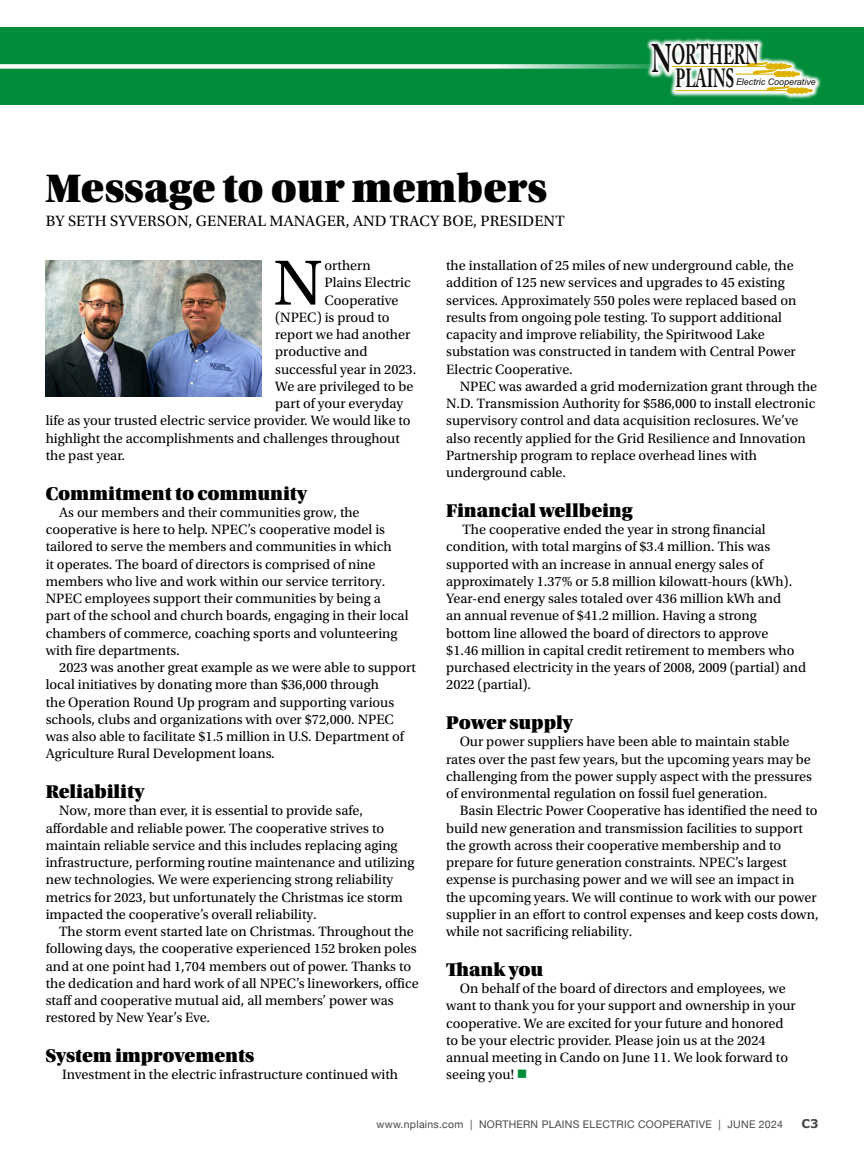
<style>
.page{position:relative;width:864px;height:1161px;background:#fff}
.page>*{position:absolute;margin:0;border:0;box-sizing:border-box;transform-origin:0 0}
.t1{font:67.05px "Utopia Std";color:#000}
.t2{font:42px "Utopia Std Black Headline";color:#000}
.t3{font:700 27.9px "Adobe Caslon Pro";letter-spacing:-.005em;color:#11100e;scale:.58 1}
.t4{font:700 26.1px "Adobe Caslon Pro";color:#11100e;scale:.59 1}
.t5{font:19.5px "Utopia Std Black Headline";color:#000}
.t6{font:15.75px "Utopia Std";letter-spacing:.01em;color:#000}
.t7{font:14.25px/17.2px "Utopia Std";color:#000}
.t8{font:700 12px "Verdana";color:#474747}
.t9{font:10.5px "Helvetica Neue";letter-spacing:.025em;color:#474747}
.t10{font:italic 9.15px "Arial Narrow";color:#11100e;scale:1.19 1}
.s1{font-size:39.6px}
.s2{color:#008c3b}
</style>
<div class="page">
<img style="left:46px;top:261px;width:216px;height:136px">
<div style="left:0;top:28px;width:864px;height:77px;background:#008c3b"></div>
<svg style="left:0;top:64px;width:646px;height:5px;background:#cee9d9"></svg>
<svg style="left:646px;top:38px;width:175px;height:61px"></svg>
<hr style="left:671px;top:66px;width:96px;height:1px;background:#ddb300">
<hr style="left:736px;top:74px;width:40px;height:1px;background:#ddb300">
<hr style="left:675px;top:90px;width:114px;height:1px;background:#ddb300">
<svg style="left:746px;top:62px;width:54px;height:15px"></svg>
<svg style="left:766px;top:86px;width:47px;height:8px"></svg>
<h2 class="t2" style="left:46px;top:166px;width:503px">Message to our members</h2>
<p class="t6" style="left:46px;top:213px;width:520px">BY SETH SYVERSON, GENERAL MANAGER, AND TRACY BOE, PRESIDENT</p>
<h3 class="t3" style="left:652px;top:38px;width:186px"><span class="s1">N</span>ORTHERN</h3>
<h3 class="t4" style="left:675px;top:63px;width:102px">PLAINS</h3>
<p class="t10" style="left:736px;top:76px;width:69px">Electric Cooperative</p>
<h1 class="t1" style="left:273px;top:247px;width:51px">N</h1>
<p class="t7" style="left:325px;top:257px;width:48px">orthern</p>
<p class="t7" style="left:325px;top:274px;width:88px">Plains Electric</p>
<p class="t7" style="left:325px;top:292px;width:76px">Cooperative</p>
<p class="t7" style="left:275px;top:309px;width:116px">(NPEC) is proud to</p>
<p class="t7" style="left:275px;top:326px;width:137px">report we had another</p>
<p class="t7" style="left:275px;top:343px;width:94px">productive and</p>
<p class="t7" style="left:275px;top:361px;width:143px">successful year in 2023.</p>
<p class="t7" style="left:275px;top:378px;width:140px">We are privileged to be</p>
<p class="t7" style="left:275px;top:395px;width:129px">part of your everyday</p>
<p class="t7" style="left:46px;top:412px;width:367px">life as your trusted electric service provider. We would like to</p>
<p class="t7" style="left:46px;top:430px;width:356px">highlight the accomplishments and challenges throughout</p>
<p class="t7" style="left:46px;top:447px;width:81px">the past year.</p>
<h3 class="t5" style="left:46px;top:483px;width:263px">Commitment to community</h3>
<p class="t7" style="left:46px;top:504px;width:364px;text-indent:13px">As our members and their communities grow, the cooperative is here to help. NPEC’s cooperative model is tailored to serve the members and communities in which<br>it operates. The board of directors is comprised of nine members who live and work within our service territory.<br>NPEC employees support their communities by being a part of the school and church boards, engaging in their local chambers of commerce, coaching sports and volunteering with fire departments.</p>
<p class="t7" style="left:46px;top:659px;width:372px;text-indent:13px">2023 was another great example as we were able to support local initiatives by donating more than $36,000 through<br>the Operation Round Up program and supporting various schools, clubs and organizations with over $72,000. NPEC was also able to facilitate $1.5 million in U.S. Department of Agriculture Rural Development loans.</p>
<h3 class="t5" style="left:46px;top:782px;width:100px">Reliability</h3>
<p class="t7" style="left:46px;top:802px;width:370px;text-indent:13px">Now, more than ever, it is essential to provide safe, affordable and reliable power. The cooperative strives to maintain reliable service and this includes replacing aging infrastructure, performing routine maintenance and utilizing new technologies. We were experiencing strong reliability metrics for 2023, but unfortunately the Christmas ice storm impacted the cooperative’s overall reliability.</p>
<p class="t7" style="left:46px;top:923px;width:375px;text-indent:13px">The storm event started late on Christmas. Throughout the following days, the cooperative experienced 152 broken poles and at one point had 1,704 members out of power. Thanks to the dedication and hard work of all NPEC’s lineworkers, office staff and cooperative mutual aid, all members’ power was restored by New Year’s Eve.</p>
<h3 class="t5" style="left:46px;top:1046px;width:210px">System improvements</h3>
<p class="t7" style="left:62px;top:1066px;width:337px">Investment in the electric infrastructure continued with</p>
<p class="t7" style="left:446px;top:257px;width:352px">the installation of 25 miles of new underground cable, the addition of 125 new services and upgrades to 45 existing services. Approximately 550 poles were replaced based on results from ongoing pole testing. To support additional capacity and improve reliability, the Spiritwood Lake substation was constructed in tandem with Central Power Electric Cooperative.</p>
<p class="t7" style="left:446px;top:378px;width:373px;text-indent:13px">NPEC was awarded a grid modernization grant through the N.D. Transmission Authority for $586,000 to install electronic supervisory control and data acquisition reclosures. We’ve also recently applied for the Grid Resilience and Innovation Partnership program to replace overhead lines with underground cable.</p>
<h3 class="t5" style="left:446px;top:500px;width:188px">Financial wellbeing</h3>
<p class="t7" style="left:446px;top:521px;width:361px;text-indent:16px">The cooperative ended the year in strong financial condition, with total margins of $3.4 million. This was supported with an increase in annual energy sales of approximately 1.37% or 5.8 million kilowatt-hours (kWh).<br>Year-end energy sales totaled over 436 million kWh and<br>an annual revenue of $41.2 million. Having a strong<br>bottom line allowed the board of directors to approve<br>$1.46 million in capital credit retirement to members who purchased electricity in the years of 2008, 2009 (partial) and 2022 (partial).</p>
<h3 class="t5" style="left:446px;top:713px;width:128px">Power supply</h3>
<p class="t7" style="left:446px;top:733px;width:367px;text-indent:13px">Our power suppliers have been able to maintain stable rates over the past few years, but the upcoming years may be challenging from the power supply aspect with the pressures of environmental regulation on fossil fuel generation.</p>
<p class="t7" style="left:446px;top:802px;width:374px;text-indent:13px">Basin Electric Power Cooperative has identified the need to build new generation and transmission facilities to support the growth across their cooperative membership and to prepare for future generation constraints. NPEC’s largest expense is purchasing power and we will see an impact in<br>the upcoming years. We will continue to work with our power supplier in an effort to control expenses and keep costs down, while not sacrificing reliability.</p>
<h3 class="t5" style="left:446px;top:959px;width:99px">Thank you</h3>
<p class="t7" style="left:446px;top:980px;width:351px;text-indent:13px">On behalf of the board of directors and employees, we want to thank you for your support and ownership in your cooperative. We are excited for your future and honored to be your electric provider. Please join us at the 2024 annual meeting in Cando on June 11. We look forward to seeing you! <span class="s2">■</span></p>
<p class="t9" style="left:377px;top:1116px;width:408px">www.nplains.com | NORTHERN PLAINS ELECTRIC COOPERATIVE | JUNE 2024</p>
<p class="t8" style="left:801px;top:1115px;width:19px">C3</p>
</div>
